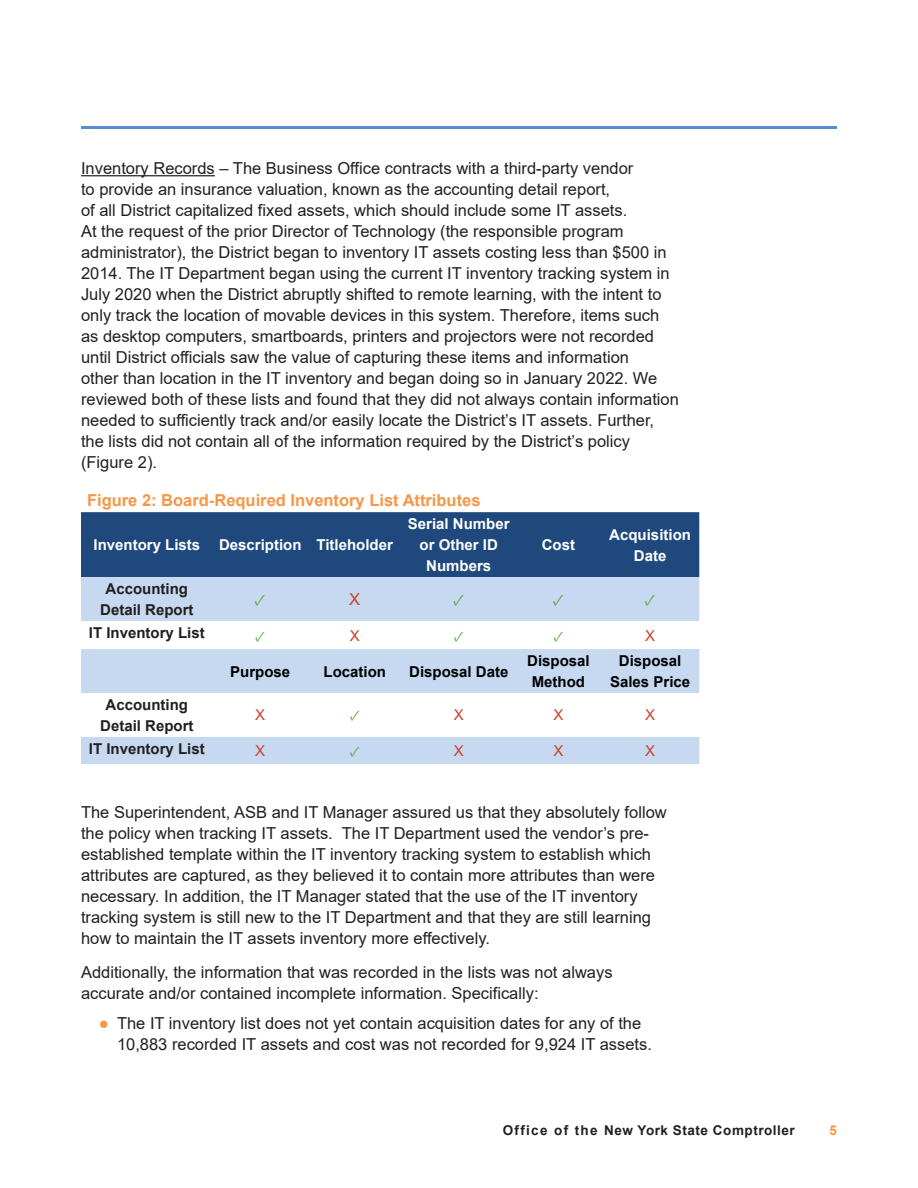
<style>
.page{position:relative;width:918px;height:1188px;background:#fff}
.page>*{position:absolute;margin:0;border:0;box-sizing:border-box;transform-origin:0 0}
.Body_Text{font:16.5px/21px "Arial";color:#231f20}
._7_Figures{font:700 16.5px "Arial";color:#f79646}
._7_Figures-2{font:16.5px "Minion Pro";color:#60a644}
._7_Figures-3{font:16.5px "Arial";color:#ca422c}
._7_Figures-4{font:700 15px/21px "Arial";color:#fff;text-align:center}
._7_Figures-5{font:700 15px/21px "Arial";color:#231f20;text-align:center}
._7_Figures-6{font:700 15px/21px "Arial";color:#000;text-align:center}
._7_Figures-7{font:15px "Arial";color:#ca422c}
._7_Figures-8{font:15px "Minion Pro";color:#60a644}
.t1{font:700 13.5px "Arial";letter-spacing:.04em;color:#231f20}
.t2{font:700 13.5px "Arial";color:#f79646}
.s1{color:#f79646}
</style>
<div class="page">
<hr style="left:81px;top:126px;width:756px;height:3px;background:#558ed5">
<hr style="left:81px;top:175px;width:134px;height:1px;background:#231f20">
<div style="left:81px;top:512px;width:618px;height:65px;background:#1f497d"></div>
<svg style="left:81px;top:577px;width:618px;height:187px;fill:#c6d9f1"></svg>
<p class="Body_Text" style="left:81px;top:158px;width:599px">Inventory Records – The Business Office contracts with a third-party vendor<br>to provide an insurance valuation, known as the accounting detail report,<br>of all District capitalized fixed assets, which should include some IT assets.<br>At the request of the prior Director of Technology (the responsible program administrator), the District began to inventory IT assets costing less than $500 in 2014. The IT Department began using the current IT inventory tracking system in July 2020 when the District abruptly shifted to remote learning, with the intent to only track the location of movable devices in this system. Therefore, items such as desktop computers, smartboards, printers and projectors were not recorded until District officials saw the value of capturing these items and information<br>other than location in the IT inventory and began doing so in January 2022. We reviewed both of these lists and found that they did not always contain information needed to sufficiently track and/or easily locate the District’s IT assets. Further, the lists did not contain all of the information required by the District’s policy (Figure 2).</p>
<p class="_7_Figures" style="left:87px;top:489px;width:395px">Figure 2: Board-Required Inventory List Attributes</p>
<p class="_7_Figures-4" style="left:94px;top:534px;width:108px">Inventory Lists</p>
<p class="_7_Figures-4" style="left:219px;top:534px;width:84px">Description</p>
<p class="_7_Figures-4" style="left:317px;top:534px;width:78px">Titleholder</p>
<p class="_7_Figures-4" style="left:408px;top:513px;width:103px">Serial Number or Other ID<br>Numbers</p>
<p class="_7_Figures-4" style="left:542px;top:534px;width:35px">Cost</p>
<p class="_7_Figures-4" style="left:609px;top:524px;width:83px">Acquisition<br>Date</p>
<p class="_7_Figures-5" style="left:100px;top:578px;width:95px">Accounting<br>Detail Report</p>
<p class="_7_Figures-2" style="left:255px;top:589px;width:13px">✓</p>
<p class="_7_Figures-3" style="left:349px;top:588px;width:13px">X</p>
<p class="_7_Figures-2" style="left:453px;top:589px;width:13px">✓</p>
<p class="_7_Figures-2" style="left:553px;top:589px;width:13px">✓</p>
<p class="_7_Figures-2" style="left:645px;top:589px;width:13px">✓</p>
<p class="_7_Figures-5" style="left:89px;top:622px;width:117px">IT Inventory List</p>
<p class="_7_Figures-8" style="left:255px;top:626px;width:12px">✓</p>
<p class="_7_Figures-7" style="left:350px;top:625px;width:12px">X</p>
<p class="_7_Figures-8" style="left:454px;top:626px;width:12px">✓</p>
<p class="_7_Figures-8" style="left:553px;top:626px;width:12px">✓</p>
<p class="_7_Figures-7" style="left:645px;top:625px;width:12px">X</p>
<p class="_7_Figures-6" style="left:230px;top:661px;width:62px">Purpose</p>
<p class="_7_Figures-6" style="left:324px;top:661px;width:64px">Location</p>
<p class="_7_Figures-6" style="left:409px;top:661px;width:101px">Disposal Date</p>
<p class="_7_Figures-6" style="left:527px;top:650px;width:64px">Disposal<br>Method</p>
<p class="_7_Figures-6" style="left:610px;top:650px;width:82px">Disposal<br>Sales Price</p>
<p class="_7_Figures-5" style="left:100px;top:694px;width:95px">Accounting<br>Detail Report</p>
<p class="_7_Figures-7" style="left:255px;top:705px;width:12px">X</p>
<p class="_7_Figures-8" style="left:350px;top:706px;width:12px">✓</p>
<p class="_7_Figures-7" style="left:454px;top:705px;width:12px">X</p>
<p class="_7_Figures-7" style="left:553px;top:705px;width:12px">X</p>
<p class="_7_Figures-7" style="left:645px;top:705px;width:12px">X</p>
<p class="_7_Figures-5" style="left:89px;top:738px;width:117px">IT Inventory List</p>
<p class="_7_Figures-7" style="left:255px;top:740px;width:12px">X</p>
<p class="_7_Figures-8" style="left:350px;top:741px;width:12px">✓</p>
<p class="_7_Figures-7" style="left:454px;top:740px;width:12px">X</p>
<p class="_7_Figures-7" style="left:553px;top:740px;width:12px">X</p>
<p class="_7_Figures-7" style="left:645px;top:740px;width:12px">X</p>
<p class="Body_Text" style="left:81px;top:801px;width:587px">The Superintendent, ASB and IT Manager assured us that they absolutely follow the policy when tracking IT assets. The IT Department used the vendor’s pre&shy;established template within the IT inventory tracking system to establish which attributes are captured, as they believed it to contain more attributes than were necessary. In addition, the IT Manager stated that the use of the IT inventory tracking system is still new to the IT Department and that they are still learning how to maintain the IT assets inventory more effectively.</p>
<p class="Body_Text" style="left:81px;top:962px;width:533px">Additionally, the information that was recorded in the lists was not always accurate and/or contained incomplete information. Specifically:</p>
<p class="Body_Text" style="left:117px;top:1013px;width:537px;text-indent:-18px"><span class="s1">●</span> The IT inventory list does not yet contain acquisition dates for any of the<br>10,883 recorded IT assets and cost was not recorded for 9,924 IT assets.</p>
<p class="t1" style="left:503px;top:1121px;width:294px">Office of the New York State Comptroller</p>
<p class="t2" style="left:829px;top:1121px;width:9px">5</p>
</div>
